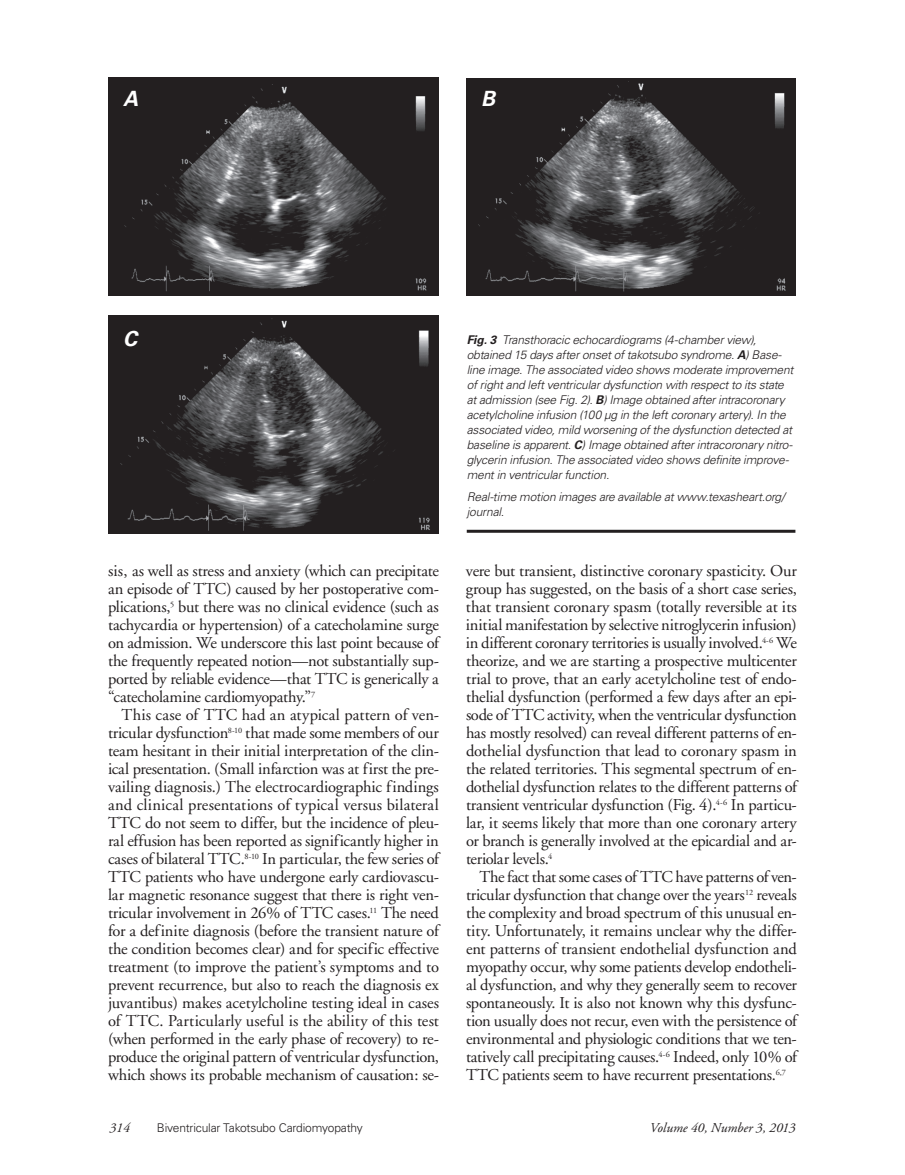
<style>
.page{position:relative;width:905px;height:1175px;background:#fff}
.page>*{position:absolute;margin:0;border:0;box-sizing:border-box;transform-origin:0 0}
.t1{font:italic 700 21px "Univers LT";color:#fff}
.t2{font:16.5px/18px "Adobe Garamond";letter-spacing:-.025em;color:#231f20;text-align:justify}
.t3{font:italic 13.5px "Adobe Garamond";color:#231f20}
.t4{font:italic 300 12px/15px "Univers LT";letter-spacing:-.015em;color:#231f20}
.t5{font:300 12px "Univers LT";letter-spacing:-.02em;color:#231f20}
.s1{font-weight:700}
</style>
<div class="page">
<img style="left:109px;top:78px;width:329px;height:218px">
<img style="left:466px;top:78px;width:329px;height:218px">
<img style="left:109px;top:315px;width:329px;height:218px">
<hr style="left:466px;top:530px;width:329px;height:3px;background:#231f20">
<p class="t1" style="left:123px;top:86px;width:17px">A</p>
<p class="t1" style="left:481px;top:86px;width:16px">B</p>
<p class="t1" style="left:123px;top:326px;width:16px">C</p>
<p class="t2" style="left:108px;top:562px;width:332px">sis, as well as stress and anxiety (which can precipitate an episode of TTC) caused by her postoperative com&shy;plications,<sup>5</sup> but there was no clinical evidence (such as tachycardia or hypertension) of a catecholamine surge on admission. We underscore this last point because of the frequently repeated notion—not substantially sup&shy;ported by reliable evidence—that TTC is generically a “catecholamine cardiomyopathy.”<sup>7</sup></p>
<p class="t2" style="left:108px;top:706px;width:332px;text-indent:14px">This case of TTC had an atypical pattern of ven&shy;tricular dysfunction<sup>8-10</sup> that made some members of our team hesitant in their initial interpretation of the clin&shy;ical presentation. (Small infarction was at first the pre&shy;vailing diagnosis.) The electrocardiographic findings and clinical presentations of typical versus bilateral TTC do not seem to differ, but the incidence of pleu&shy;ral effusion has been reported as significantly higher in cases of bilateral TTC.<sup>8-10</sup> In particular, the few series of TTC patients who have undergone early cardiovascu&shy;lar magnetic resonance suggest that there is right ven&shy;tricular involvement in 26% of TTC cases.<sup>11</sup> The need for a definite diagnosis (before the transient nature of the condition becomes clear) and for specific effective treatment (to improve the patient’s symptoms and to prevent recurrence, but also to reach the diagnosis ex juvantibus) makes acetylcholine testing ideal in cases of TTC. Particularly useful is the ability of this test (when performed in the early phase of recovery) to re&shy;produce the original pattern of ventricular dysfunction, which shows its probable mechanism of causation: se-</p>
<p class="t4" style="left:466px;top:332px;width:328px"><span class="s1">Fig. 3</span> Transthoracic echocardiograms (4-chamber view), obtained 15 days after onset of takotsubo syndrome. <span class="s1">A</span>) Base&shy;line image. The associated video shows moderate improvement of right and left ventricular dysfunction with respect to its state at admission (see Fig. 2). <span class="s1">B</span>) Image obtained after intracoronary acetylcholine infusion (100 µg in the left coronary artery). In the associated video, mild worsening of the dysfunction detected at baseline is apparent. <span class="s1">C</span>) Image obtained after intracoronary nitro&shy;glycerin infusion. The associated video shows definite improve&shy;ment in ventricular function.</p>
<p class="t4" style="left:466px;top:489px;width:320px">Real-time motion images are available at www.texasheart.org/ journal.</p>
<p class="t2" style="left:466px;top:562px;width:332px">vere but transient, distinctive coronary spasticity. Our group has suggested, on the basis of a short case series, that transient coronary spasm (totally reversible at its initial manifestation by selective nitroglycerin infusion) in different coronary territories is usually involved.<sup>4-6</sup> We theorize, and we are starting a prospective multicenter trial to prove, that an early acetylcholine test of endo&shy;thelial dysfunction (performed a few days after an epi&shy;sode of TTC activity, when the ventricular dysfunction has mostly resolved) can reveal different patterns of en&shy;dothelial dysfunction that lead to coronary spasm in the related territories. This segmental spectrum of en&shy;dothelial dysfunction relates to the different patterns of transient ventricular dysfunction (Fig. 4).<sup>4-6</sup> In particu&shy;lar, it seems likely that more than one coronary artery or branch is generally involved at the epicardial and ar&shy;teriolar levels.<sup>4</sup></p>
<p class="t2" style="left:466px;top:868px;width:332px;text-indent:13px">The fact that some cases of TTC have patterns of ven&shy;tricular dysfunction that change over the years<sup>12</sup> reveals the complexity and broad spectrum of this unusual en&shy;tity. Unfortunately, it remains unclear why the differ&shy;ent patterns of transient endothelial dysfunction and myopathy occur, why some patients develop endotheli&shy;al dysfunction, and why they generally seem to recover spontaneously. It is also not known why this dysfunc&shy;tion usually does not recur, even with the persistence of environmental and physiologic conditions that we ten&shy;tatively call precipitating causes.<sup>4-6</sup> Indeed, only 10% of TTC patients seem to have recurrent presentations.<sup>6,7</sup></p>
<p class="t3" style="left:110px;top:1120px;width:22px">314</p>
<p class="t5" style="left:157px;top:1120px;width:207px">Biventricular Takotsubo Cardiomyopathy</p>
<p class="t3" style="left:649px;top:1120px;width:147px">Volume 40, Number 3, 2013</p>
</div>
